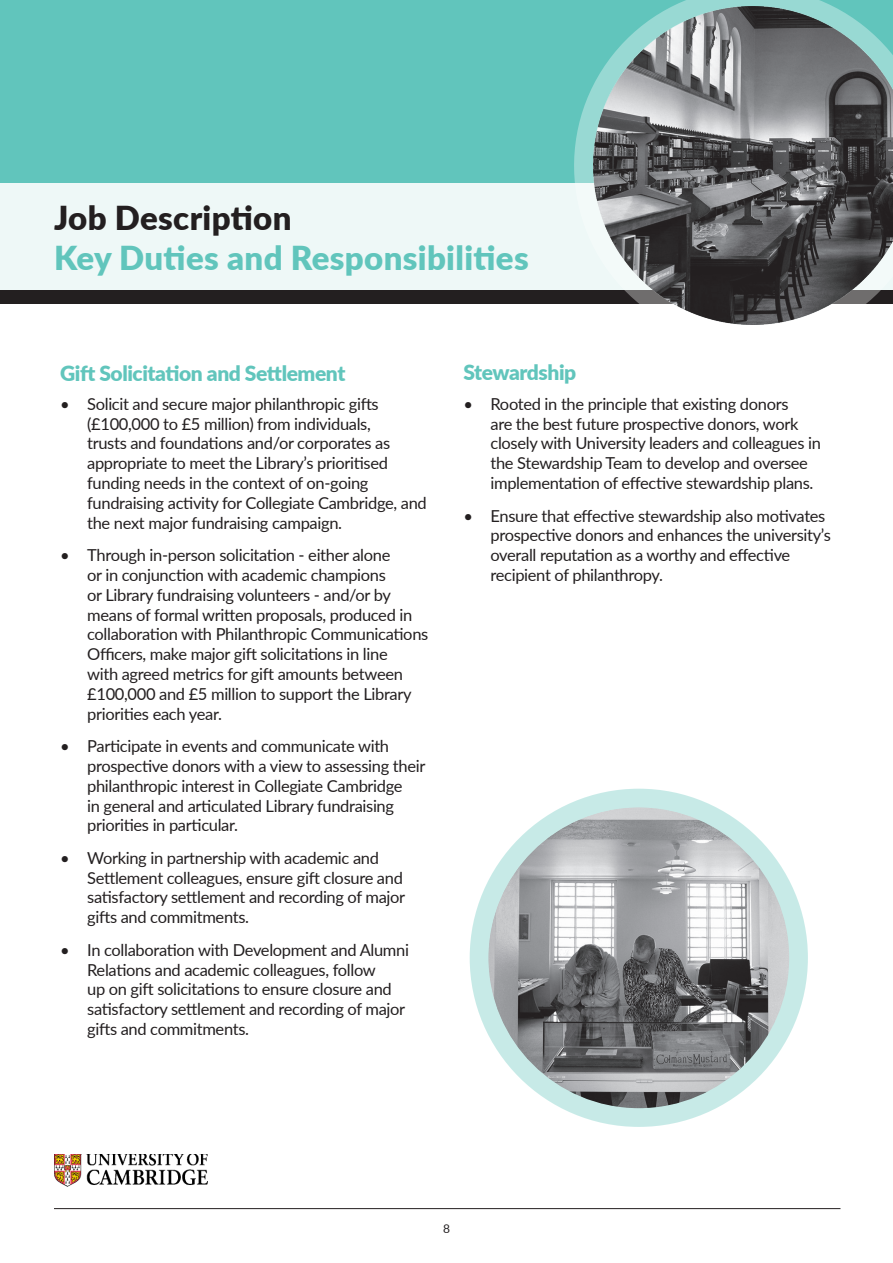
<style>
.page{position:relative;width:893px;height:1263px;background:#fff}
.page>*{position:absolute;margin:0;border:0;box-sizing:border-box;transform-origin:0 0}
.t1{font:900 33px "Lato";letter-spacing:.01em;color:#61c5bc}
.t2{font:900 33px "Lato";letter-spacing:.01em;color:#231f20}
.t3{font:900 21px "Lato";letter-spacing:-.02em;color:#61c5bc}
.t4{font:16.5px/19.8px "Lato";letter-spacing:-.02em;color:#231f20}
.t5{font:12px "Lato";color:#231f20}
</style>
<div class="page">
<hr style="left:54px;top:1208px;width:786px;height:1px;background:#231f20">
<img style="left:54px;top:1154px;width:154px;height:32px">
<div style="left:0;top:290px;width:893px;height:14px;background:#231f20"></div>
<div style="left:0;top:0;width:893px;height:183px;background:#61c5bc"></div>
<div style="left:0;top:183px;width:893px;height:107px;background:#eef8f7"></div>
<svg style="left:574px;top:0;width:260px;height:183px"></svg>
<img style="left:594px;top:7px;width:299px;height:318px">
<div style="left:470px;top:789px;width:338px;height:338px;background:#c7eae7;border-radius:50%"></div>
<img style="left:488px;top:807px;width:301px;height:301px;border-radius:150px">
<p class="t2" style="left:54px;top:193px;width:239px">Job Description</p>
<p class="t1" style="left:54px;top:233px;width:476px">Key Duties and Responsibilities</p>
<p class="t3" style="left:60px;top:357px;width:287px">Gift Solicitation and Settlement</p>
<p class="t4" style="left:87px;top:393px;width:341px;text-indent:-27px">• Solicit and secure major philanthropic gifts (£100,000 to £5 million) from individuals,<br>trusts and foundations and/or corporates as appropriate to meet the Library’s prioritised funding needs in the context of on-going fundraising activity for Collegiate Cambridge, and the next major fundraising campaign.</p>
<p class="t4" style="left:87px;top:544px;width:343px;text-indent:-27px">• Through in-person solicitation - either alone<br>or in conjunction with academic champions<br>or Library fundraising volunteers - and/or by means of formal written proposals, produced in collaboration with Philanthropic Communications Officers, make major gift solicitations in line<br>with agreed metrics for gift amounts between £100,000 and £5 million to support the Library priorities each year.</p>
<p class="t4" style="left:87px;top:735px;width:340px;text-indent:-27px">• Participate in events and communicate with prospective donors with a view to assessing their philanthropic interest in Collegiate Cambridge<br>in general and articulated Library fundraising priorities in particular.</p>
<p class="t4" style="left:87px;top:847px;width:320px;text-indent:-27px">• Working in partnership with academic and Settlement colleagues, ensure gift closure and satisfactory settlement and recording of major gifts and commitments.</p>
<p class="t4" style="left:87px;top:939px;width:323px;text-indent:-27px">• In collaboration with Development and Alumni Relations and academic colleagues, follow<br>up on gift solicitations to ensure closure and satisfactory settlement and recording of major gifts and commitments.</p>
<p class="t3" style="left:463px;top:356px;width:114px">Stewardship</p>
<p class="t4" style="left:490px;top:393px;width:332px;text-indent:-27px">• Rooted in the principle that existing donors<br>are the best future prospective donors, work closely with University leaders and colleagues in the Stewardship Team to develop and oversee implementation of effective stewardship plans.</p>
<p class="t4" style="left:490px;top:505px;width:342px;text-indent:-27px">• Ensure that effective stewardship also motivates prospective donors and enhances the university’s overall reputation as a worthy and effective recipient of philanthropy.</p>
<p class="t5" style="left:443px;top:1220px;width:8px">8</p>
</div>
